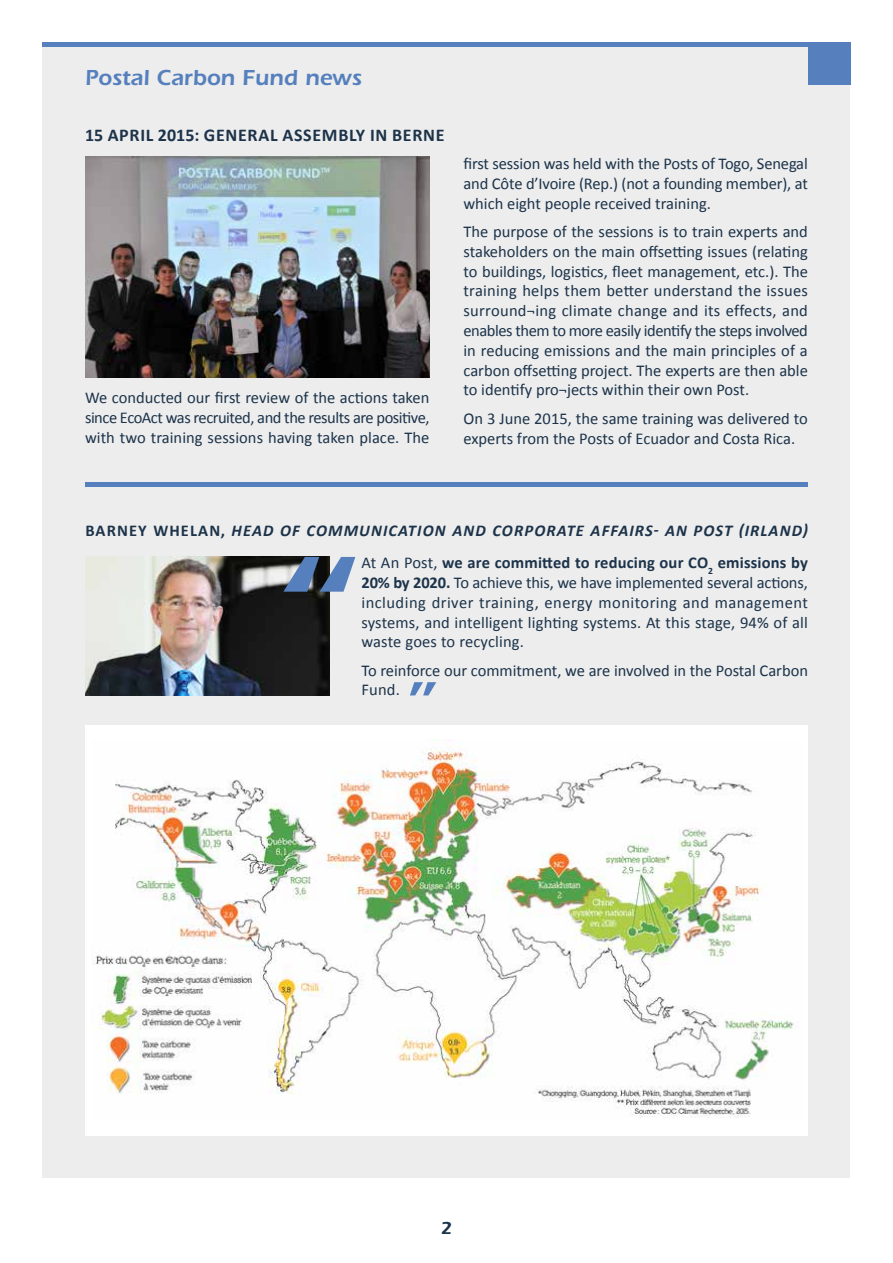
<style>
.page{position:relative;width:893px;height:1263px;background:#fff}
.page>*{position:absolute;margin:0;border:0;box-sizing:border-box;transform-origin:0 0}
.t1{font:600 22.5px "Itc Eras";color:#5580bd}
.t2{font:700 18px "Calibri";letter-spacing:.04em;color:#1c334a}
.t3{font:600 18px "Itc Eras";color:#1b344b}
.t4{font:16.5px/19.8px "Calibri";color:#1c334a;text-align:justify}
.t5{font:700 16.5px/32.5px "Calibri";letter-spacing:.01em;color:#1c334a;text-align:right}
.s1{font-style:italic}
.s2{font-weight:400}
.s3{font-weight:700}
</style>
<div class="page">
<div style="left:43px;top:43px;width:807px;height:1135px;background:#ededed"></div>
<img style="left:85px;top:557px;width:244px;height:138px">
<div style="left:85px;top:725px;width:723px;height:410px;background:#fff"></div>
<img style="left:92px;top:747px;width:702px;height:371px">
<svg style="left:283px;top:557px;width:72px;height:35px;background:#617897"></svg>
<svg style="left:410px;top:682px;width:26px;height:13px"></svg>
<hr style="left:43px;top:43px;width:807px;height:4px;background:#5580bd">
<hr style="left:85px;top:482px;width:723px;height:4px;background:#5580bd">
<div style="left:808px;top:43px;width:42px;height:42px;background:#5580bd"></div>
<img style="left:85px;top:157px;width:344px;height:221px">
<h1 class="t1" style="left:85px;top:65px;width:278px">Postal Carbon Fund news</h1>
<p class="t2" style="left:85px;top:124px;width:361px">15 APRIL 2015: GENERAL ASSEMBLY IN BERNE</p>
<p class="t4" style="left:85px;top:388px;width:346px">We conducted our first review of the actions taken since EcoAct was recruited, and the results are positive, with two training sessions having taken place. The</p>
<p class="t4" style="left:463px;top:154px;width:346px">first session was held with the Posts of Togo, Senegal and Côte d’Ivoire (Rep.) (not a founding member), at which eight people received training.</p>
<p class="t4" style="left:463px;top:222px;width:346px">The purpose of the sessions is to train experts and stakeholders on the main offsetting issues (relating to buildings, logistics, fleet management, etc.). The training helps them better understand the issues surround¬ing climate change and its effects, and enables them to more easily identify the steps involved in reducing emissions and the main principles of a carbon offsetting project. The experts are then able to identify pro¬jects within their own Post.</p>
<p class="t4" style="left:463px;top:408px;width:346px">On 3 June 2015, the same training was delivered to experts from the Posts of Ecuador and Costa Rica.</p>
<p class="t5" style="left:85px;top:514px;width:724px">BARNEY WHELAN, <span class="s1">HEAD OF COMMUNICATION AND CORPORATE AFFAIRS- AN POST (IRLAND)<br></span><span class="s2">At An Post,</span> we are committed to reducing our CO<sub>2</sub> emissions by</p>
<p class="t4" style="left:361px;top:573px;width:448px"><span class="s3">20% by 2020.</span> To achieve this, we have implemented several actions, including driver training, energy monitoring and management systems, and intelligent lighting systems. At this stage, 94% of all waste goes to recycling.</p>
<p class="t4" style="left:361px;top:660px;width:448px">To reinforce our commitment, we are involved in the Postal Carbon<br>Fund.</p>
<p class="t3" style="left:441px;top:1217px;width:13px">2</p>
</div>
